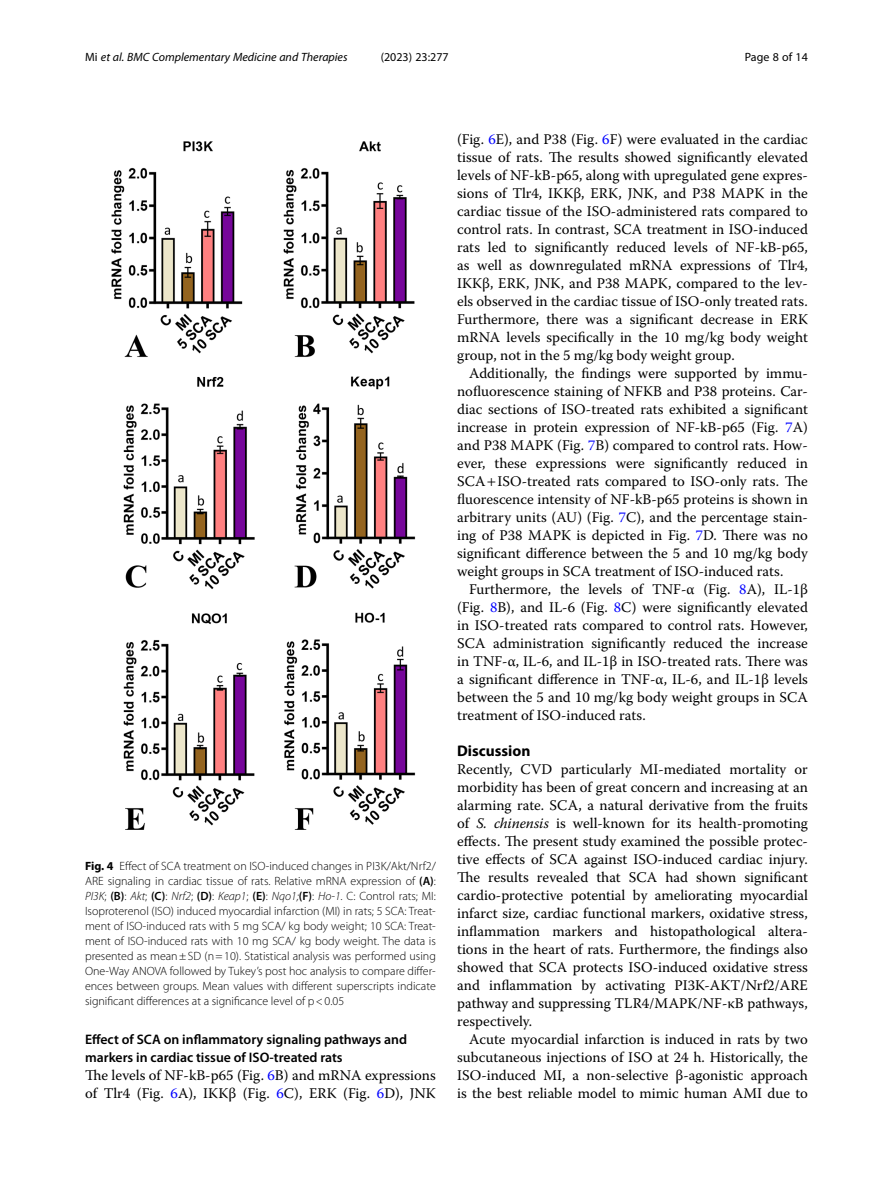
<style>
.page{position:relative;width:893px;height:1191px;background:#fff}
.page>*{position:absolute;margin:0;border:0;box-sizing:border-box;transform-origin:0 0}
.Head_1{font:700 15.45px "Myriad Pro";color:#000}
.Body_Text{font:14.7px/18px "Warnock Pro";color:#000;text-align:justify}
.Body_Text_Indent{font:14.7px/18px "Warnock Pro";color:#000;text-align:justify}
.Head_2{font:600 13.8px/18px "Myriad Pro";color:#000}
.Figure_Caption{font:300 12px/15px "Myriad Pro";color:#000;text-align:justify}
.t1{font:italic 12px "Myriad Pro";color:#000}
.t2{font:12px "Myriad Pro";color:#000}
.s1{font-style:normal}
.s2{font-weight:700}
.s3{font-weight:600}
.s4{font-style:italic}
.s5{color:#00f}
</style>
<div class="page">
<img style="left:111px;top:141px;width:305px;height:689px">
<p class="t1" style="left:85px;top:50px;width:264px"><span class="s1">Mi</span> et al. BMC Complementary Medicine and Therapies</p>
<p class="t2" style="left:381px;top:50px;width:70px">(2023) 23:277</p>
<p class="t2" style="left:745px;top:50px;width:65px">Page 8 of 14</p>
<p class="Figure_Caption" style="left:85px;top:858px;width:352px"><span class="s2">Fig. 4</span> Effect of SCA treatment on ISO-induced changes in PI3K/Akt/Nrf2/ ARE signaling in cardiac tissue of rats. Relative mRNA expression of <span class="s3">(A)</span>:<br><span class="s4">PI3K</span>; <span class="s3">(B)</span>: <span class="s4">Akt</span>; <span class="s3">(C)</span>: <span class="s4">Nrf2</span>; <span class="s3">(D)</span>: <span class="s4">Keap1</span>; <span class="s3">(E)</span>: <span class="s4">Nqo1;</span><span class="s3">(F)</span>: <span class="s4">Ho-1</span>. C: Control rats; MI:<br>Isoproterenol (ISO) induced myocardial infarction (MI) in rats; 5 SCA: Treat&shy;ment of ISO-induced rats with 5 mg SCA/ kg body weight; 10 SCA: Treat&shy;ment of ISO-induced rats with 10 mg SCA/ kg body weight. The data is presented as mean±SD (n=10). Statistical analysis was performed using One-Way ANOVA followed by Tukey’s post hoc analysis to compare differ&shy;ences between groups. Mean values with different superscripts indicate significant differences at a significance level of p&lt;0.05</p>
<p class="Head_2" style="left:85px;top:1030px;width:323px">Effect of SCA on inflammatory signaling pathways and markers in cardiac tissue of ISO-treated rats</p>
<p class="Body_Text" style="left:85px;top:1066px;width:352px">The levels of NF-kB-p65 (Fig. <span class="s5">6</span>B) and mRNA expressions of Tlr4 (Fig. <span class="s5">6</span>A), IKKβ (Fig. <span class="s5">6</span>C), ERK (Fig. <span class="s5">6</span>D), JNK</p>
<p class="Body_Text" style="left:457px;top:130px;width:352px">(Fig. <span class="s5">6</span>E), and P38 (Fig. <span class="s5">6</span>F) were evaluated in the cardiac tissue of rats. The results showed significantly elevated levels of NF-kB-p65, along with upregulated gene expres&shy;sions of Tlr4, IKKβ, ERK, JNK, and P38 MAPK in the cardiac tissue of the ISO-administered rats compared to control rats. In contrast, SCA treatment in ISO-induced rats led to significantly reduced levels of NF-kB-p65, as well as downregulated mRNA expressions of Tlr4, IKKβ, ERK, JNK, and P38 MAPK, compared to the lev&shy;els observed in the cardiac tissue of ISO-only treated rats.<br>Furthermore, there was a significant decrease in ERK mRNA levels specifically in the 10 mg/kg body weight group, not in the 5 mg/kg body weight group.</p>
<p class="Body_Text_Indent" style="left:457px;top:364px;width:352px;text-indent:12px">Additionally, the findings were supported by immu&shy;nofluorescence staining of NFKB and P38 proteins. Car&shy;diac sections of ISO-treated rats exhibited a significant increase in protein expression of NF-kB-p65 (Fig. <span class="s5">7</span>A) and P38 MAPK (Fig. <span class="s5">7</span>B) compared to control rats. How&shy;ever, these expressions were significantly reduced in SCA ISO-treated rats compared to ISO-only rats. The fluorescence intensity of NF-kB-p65 proteins is shown in arbitrary units (AU) (Fig. <span class="s5">7</span>C), and the percentage stain&shy;ing of P38 MAPK is depicted in Fig. <span class="s5">7</span>D. There was no significant difference between the 5 and 10 mg/kg body weight groups in SCA treatment of ISO-induced rats.</p>
<p class="Body_Text_Indent" style="left:457px;top:580px;width:352px;text-indent:12px">Furthermore, the levels of TNF-α (Fig. <span class="s5">8</span>A), IL-1β (Fig. <span class="s5">8</span>B), and IL-6 (Fig. <span class="s5">8</span>C) were significantly elevated in ISO-treated rats compared to control rats. However, SCA administration significantly reduced the increase in TNF-α, IL-6, and IL-1β in ISO-treated rats. There was a significant difference in TNF-α, IL-6, and IL-1β levels between the 5 and 10 mg/kg body weight groups in SCA treatment of ISO-induced rats.</p>
<p class="Head_1" style="left:457px;top:741px;width:75px">Discussion</p>
<p class="Body_Text" style="left:457px;top:760px;width:352px">Recently, CVD particularly MI-mediated mortality or morbidity has been of great concern and increasing at an alarming rate. SCA, a natural derivative from the fruits of <span class="s4">S. chinensis</span> is well-known for its health-promoting effects. The present study examined the possible protec&shy;tive effects of SCA against ISO-induced cardiac injury.<br>The results revealed that SCA had shown significant cardio-protective potential by ameliorating myocardial infarct size, cardiac functional markers, oxidative stress, inflammation markers and histopathological altera&shy;tions in the heart of rats. Furthermore, the findings also showed that SCA protects ISO-induced oxidative stress and inflammation by activating PI3K-AKT/Nrf2/ARE pathway and suppressing TLR4/MAPK/NF-κB pathways, respectively.</p>
<p class="Body_Text_Indent" style="left:457px;top:1030px;width:352px;text-indent:12px">Acute myocardial infarction is induced in rats by two subcutaneous injections of ISO at 24 h. Historically, the ISO-induced MI, a non-selective β-agonistic approach is the best reliable model to mimic human AMI due to</p>
</div>
